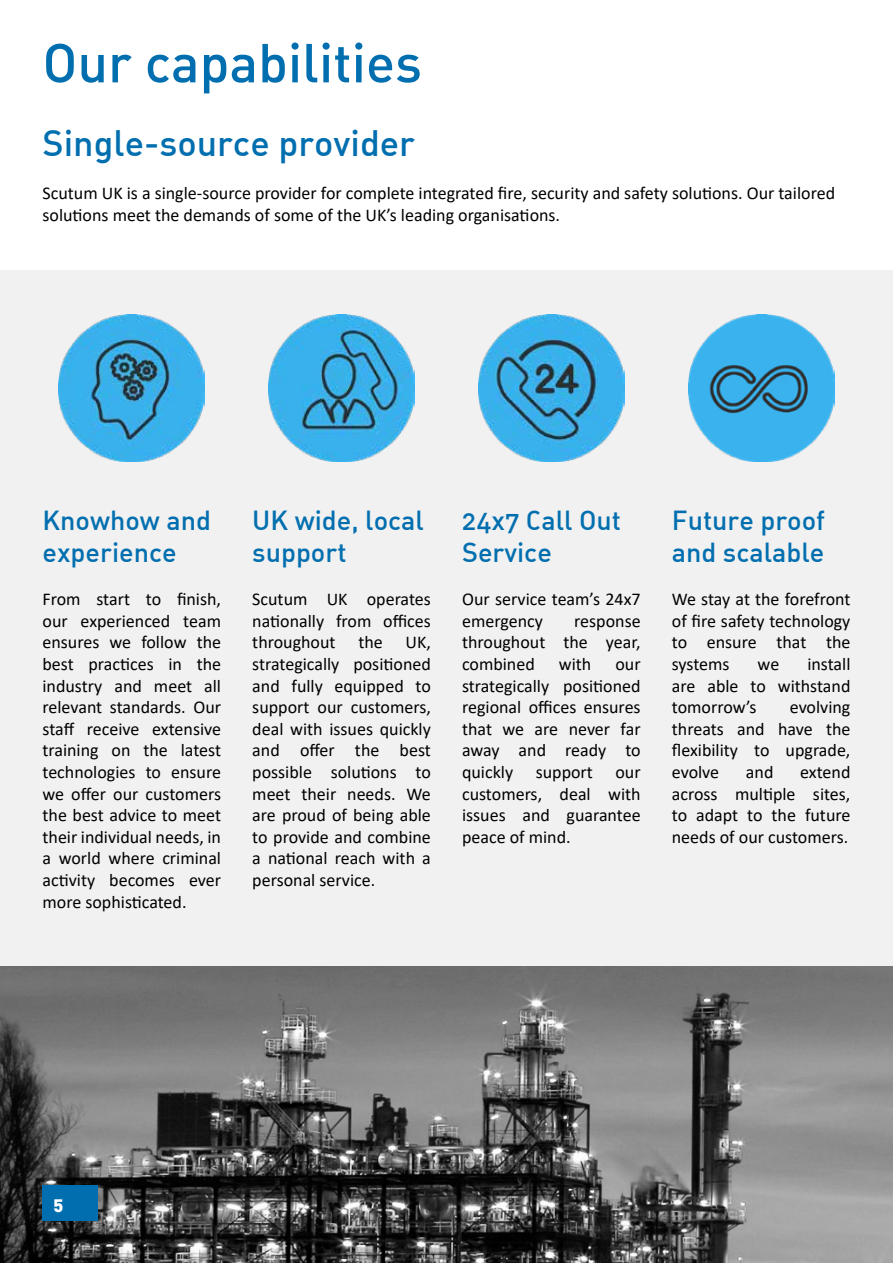
<style>
.page{position:relative;width:893px;height:1263px;background:#fff}
.page>*{position:absolute;margin:0;border:0;box-sizing:border-box;transform-origin:0 0}
.t1{font:500 54px "DIN Alternate";color:#016faf}
.t2{font:500 36px "DIN Alternate";color:#016faf}
.t3{font:500 27px/32.4px "DIN Alternate";color:#016faf}
.t4{font:18px/21.6px "Calibri";color:#000;text-align:justify}
.t5{font:900 18px "DIN Alternate";color:#fff}
</style>
<div class="page">
<img style="left:0;top:966px;width:893px;height:297px">
<div style="left:0;top:270px;width:893px;height:696px;background:#f2f1f1"></div>
<div style="left:43px;top:1184px;width:55px;height:36px;background:#016faf"></div>
<img style="left:59px;top:315px;width:146px;height:146px">
<img style="left:268px;top:315px;width:147px;height:146px">
<img style="left:478px;top:315px;width:146px;height:146px">
<img style="left:688px;top:315px;width:146px;height:146px">
<h1 class="t1" style="left:43px;top:28px;width:381px">Our capabilities</h1>
<h2 class="t2" style="left:43px;top:120px;width:374px">Single-source provider</h2>
<p class="t4" style="left:43px;top:182px;width:794px">Scutum UK is a single-source provider for complete integrated fire, security and safety solutions. Our tailored solutions meet the demands of some of the UK’s leading organisations.</p>
<h3 class="t3" style="left:43px;top:503px;width:170px">Knowhow and experience</h3>
<p class="t4" style="left:43px;top:588px;width:180px">From start to finish, our experienced team ensures we follow the best practices in the industry and meet all relevant standards. Our staff receive extensive training on the latest technologies to ensure we offer our customers the best advice to meet their individual needs, in a world where criminal activity becomes ever more sophisticated.</p>
<h3 class="t3" style="left:252px;top:503px;width:173px">UK wide, local support</h3>
<p class="t4" style="left:252px;top:588px;width:180px">Scutum UK operates nationally from offices throughout</p>
<p class="t4" style="left:358px;top:631px;width:26px">the</p>
<p class="t4" style="left:252px;top:631px;width:180px;text-indent:153px">UK, strategically positioned and fully equipped to support our customers, deal with issues quickly and offer the best possible solutions to meet their needs. We are proud of being able to provide and combine a national reach with a personal service.</p>
<h3 class="t3" style="left:462px;top:503px;width:160px">24x7 Call Out<br>Service</h3>
<p class="t4" style="left:462px;top:588px;width:180px">Our service team’s 24x7 emergency</p>
<p class="t4" style="left:462px;top:609px;width:180px;text-indent:112px">response throughout the year, combined</p>
<p class="t4" style="left:559px;top:653px;width:34px">with</p>
<p class="t4" style="left:462px;top:653px;width:180px;text-indent:153px">our strategically positioned regional offices ensures that we are never far away and ready to quickly</p>
<p class="t4" style="left:536px;top:761px;width:59px">support</p>
<p class="t4" style="left:462px;top:761px;width:180px;text-indent:153px">our customers, deal with issues and guarantee peace of mind.</p>
<h3 class="t3" style="left:672px;top:503px;width:155px">Future proof and scalable</h3>
<p class="t4" style="left:672px;top:588px;width:180px">We stay at the forefront of fire safety technology to ensure that the systems</p>
<p class="t4" style="left:672px;top:653px;width:180px;text-indent:135px">install are able to withstand tomorrow’s</p>
<p class="t4" style="left:758px;top:653px;width:23px">we</p>
<p class="t4" style="left:672px;top:696px;width:180px;text-indent:118px">evolving threats and have the flexibility to upgrade, evolve</p>
<p class="t4" style="left:672px;top:761px;width:180px;text-indent:128px">extend across multiple sites, to adapt to the future needs of our customers.</p>
<p class="t4" style="left:746px;top:761px;width:29px">and</p>
<p class="t5" style="left:53px;top:1191px;width:12px">5</p>
</div>
